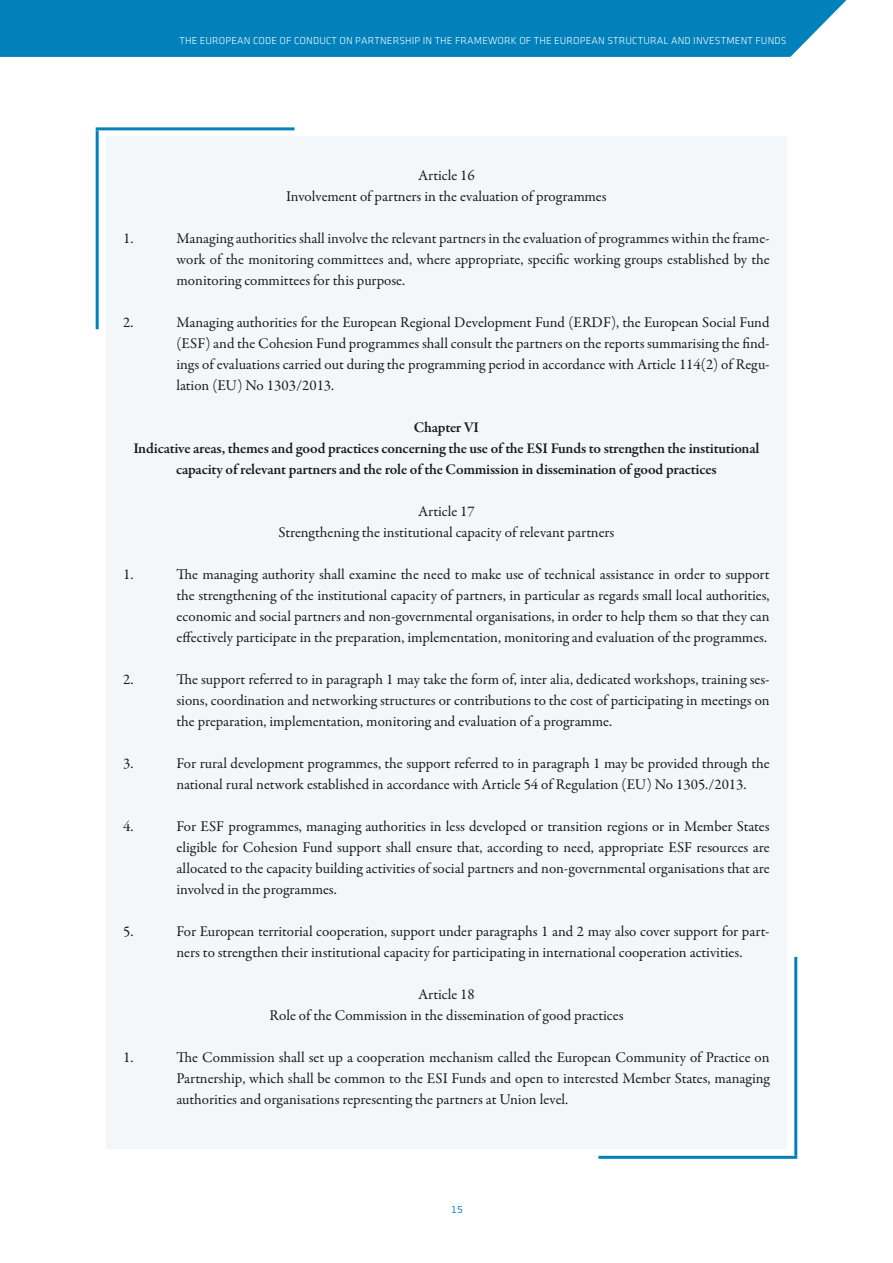
<style>
.page{position:relative;width:893px;height:1263px;background:#fff}
.page>*{position:absolute;margin:0;border:0;box-sizing:border-box;transform-origin:0 0}
.body_reglement_bulle{font:15px/21px "Garamond Premr Pro";letter-spacing:-.005em;color:#1a1a18;text-align:justify}
.body_centré{font:600 15px/21px "Garamond Premr Pro";letter-spacing:-.015em;color:#1a1a18;text-align:center}
.body_centré-2{font:15px/21px "Garamond Premr Pro";color:#1a1a18;text-align:center}
.t1{font:10.5px "Klavika Light Caps SC";letter-spacing:.015em;color:#fff}
.t2{font:10.5px "EC Square Sans Pro";color:#0081bb}
</style>
<div class="page">
<div style="left:0;top:0;width:847px;height:57px;background:#0081bb"></div>
<hr style="left:794px;top:957px;width:3px;height:199px;background:#0081bb">
<hr style="left:598px;top:1156px;width:199px;height:3px;background:#0081bb">
<hr style="left:96px;top:130px;width:3px;height:199px;background:#0081bb">
<hr style="left:96px;top:127px;width:199px;height:3px;background:#0081bb">
<div style="left:106px;top:136px;width:681px;height:1012px;background:#f4f7fa"></div>
<p class="t1" style="left:179px;top:35px;width:609px">THE EUROPEAN CODE OF CONDUCT ON PARTNERSHIP IN THE FRAMEWORK OF THE EUROPEAN STRUCTURAL AND INVESTMENT FUNDS</p>
<p class="body_centré-2" style="left:286px;top:165px;width:322px">Article 16<br>Involvement of partners in the evaluation of programmes</p>
<p class="body_reglement_bulle" style="left:123px;top:228px;width:12px">1.</p>
<p class="body_reglement_bulle" style="left:176px;top:228px;width:595px">Managing authorities shall involve the relevant partners in the evaluation of programmes within the frame&shy;work of the monitoring committees and, where appropriate, specific working groups established by the monitoring committees for this purpose.</p>
<p class="body_reglement_bulle" style="left:123px;top:312px;width:12px">2.</p>
<p class="body_reglement_bulle" style="left:176px;top:312px;width:595px">Managing authorities for the European Regional Development Fund (ERDF), the European Social Fund (ESF) and the Cohesion Fund programmes shall consult the partners on the reports summarising the find&shy;ings of evaluations carried out during the programming period in accordance with Article 114(2) of Regu&shy;lation (EU) No 1303/2013.</p>
<p class="body_centré" style="left:133px;top:417px;width:628px">Chapter VI<br>Indicative areas, themes and good practices concerning the use of the ESI Funds to strengthen the institutional capacity of relevant partners and the role of the Commission in dissemination of good practices</p>
<p class="body_centré-2" style="left:279px;top:501px;width:337px">Article 17<br>Strengthening the institutional capacity of relevant partners</p>
<p class="body_reglement_bulle" style="left:123px;top:564px;width:12px">1.</p>
<p class="body_reglement_bulle" style="left:176px;top:564px;width:595px">The managing authority shall examine the need to make use of technical assistance in order to support the strengthening of the institutional capacity of partners, in particular as regards small local authorities, economic and social partners and non-governmental organisations, in order to help them so that they can effectively participate in the preparation, implementation, monitoring and evaluation of the programmes.</p>
<p class="body_reglement_bulle" style="left:123px;top:669px;width:12px">2.</p>
<p class="body_reglement_bulle" style="left:176px;top:669px;width:595px">The support referred to in paragraph 1 may take the form of, inter alia, dedicated workshops, training ses&shy;sions, coordination and networking structures or contributions to the cost of participating in meetings on the preparation, implementation, monitoring and evaluation of a programme.</p>
<p class="body_reglement_bulle" style="left:123px;top:753px;width:12px">3.</p>
<p class="body_reglement_bulle" style="left:176px;top:753px;width:595px">For rural development programmes, the support referred to in paragraph 1 may be provided through the national rural network established in accordance with Article 54 of Regulation (EU) No 1305./2013.</p>
<p class="body_reglement_bulle" style="left:123px;top:816px;width:12px">4.</p>
<p class="body_reglement_bulle" style="left:176px;top:816px;width:595px">For ESF programmes, managing authorities in less developed or transition regions or in Member States eligible for Cohesion Fund support shall ensure that, according to need, appropriate ESF resources are allocated to the capacity building activities of social partners and non-governmental organisations that are involved in the programmes.</p>
<p class="body_reglement_bulle" style="left:123px;top:921px;width:12px">5.</p>
<p class="body_reglement_bulle" style="left:176px;top:921px;width:595px">For European territorial cooperation, support under paragraphs 1 and 2 may also cover support for part&shy;ners to strengthen their institutional capacity for participating in international cooperation activities.</p>
<p class="body_centré-2" style="left:269px;top:984px;width:356px">Article 18<br>Role of the Commission in the dissemination of good practices</p>
<p class="body_reglement_bulle" style="left:123px;top:1047px;width:12px">1.</p>
<p class="body_reglement_bulle" style="left:176px;top:1047px;width:595px">The Commission shall set up a cooperation mechanism called the European Community of Practice on Partnership, which shall be common to the ESI Funds and open to interested Member States, managing authorities and organisations representing the partners at Union level.</p>
<p class="t2" style="left:451px;top:1203px;width:13px">15</p>
</div>
